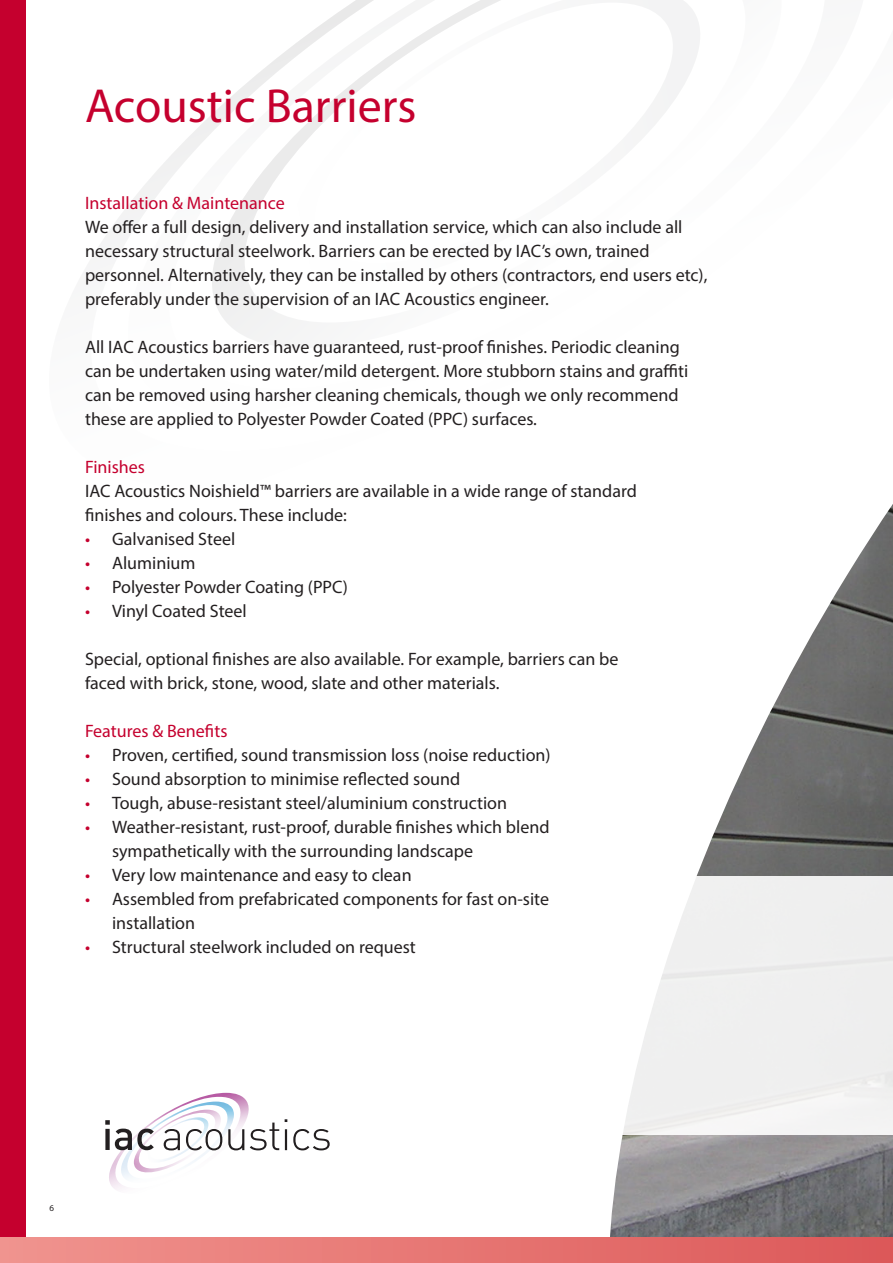
<style>
.page{position:relative;width:893px;height:1263px;background:#fff}
.page>*{position:absolute;margin:0;border:0;box-sizing:border-box;transform-origin:0 0}
.t1{font:48px "Myriad Pro";color:#c5002e}
.t2{font:18px/24px "Myriad Pro";color:#231f20}
.t3{font:18px "Myriad Pro";color:#c5002e}
.t4{font:9px "Myriad Pro";color:#231f20}
.s1{color:#c5002e}
</style>
<div class="page">
<svg style="left:610px;top:504px;width:283px;height:733px"></svg>
<svg style="left:95px;top:144px;width:87px;height:109px"></svg>
<svg style="left:182px;top:65px;width:129px;height:282px"></svg>
<svg style="left:269px;top:0;width:431px;height:283px"></svg>
<hr style="left:285px;top:1129px;width:2px;height:21px;background:#221e1f">
<svg style="left:293px;top:1129px;width:37px;height:21px"></svg>
<svg style="left:105px;top:1092px;width:174px;height:98px"></svg>
<div style="left:0;top:0;width:26px;height:1263px;background:#c5002e"></div>
<div style="left:0;top:1237px;width:893px;height:26px;background:linear-gradient(to right,#f1948f,#dc5858)"></div>
<p class="t1" style="left:85px;top:76px;width:333px">Acoustic Barriers</p>
<p class="t3" style="left:85px;top:192px;width:201px">Installation &amp; Maintenance</p>
<p class="t2" style="left:85px;top:215px;width:624px">We offer a full design, delivery and installation service, which can also include all necessary structural steelwork. Barriers can be erected by IAC’s own, trained personnel. Alternatively, they can be installed by others (contractors, end users etc), preferably under the supervision of an IAC Acoustics engineer.</p>
<p class="t2" style="left:85px;top:335px;width:605px">All IAC Acoustics barriers have guaranteed, rust-proof finishes. Periodic cleaning can be undertaken using water/mild detergent. More stubborn stains and graffiti can be removed using harsher cleaning chemicals, though we only recommend these are applied to Polyester Powder Coated (PPC) surfaces.</p>
<p class="t3" style="left:85px;top:456px;width:61px">Finishes</p>
<p class="t2" style="left:85px;top:479px;width:553px">IAC Acoustics Noishield™ barriers are available in a wide range of standard finishes and colours. These include:</p>
<p class="t2" style="left:85px;top:527px;width:152px"><span class="s1">•</span> Galvanised Steel</p>
<p class="t2" style="left:85px;top:551px;width:112px"><span class="s1">•</span> Aluminium</p>
<p class="t2" style="left:85px;top:575px;width:264px"><span class="s1">•</span> Polyester Powder Coating (PPC)</p>
<p class="t2" style="left:85px;top:599px;width:163px"><span class="s1">•</span> Vinyl Coated Steel</p>
<p class="t2" style="left:85px;top:647px;width:535px">Special, optional finishes are also available. For example, barriers can be faced with brick, stone, wood, slate and other materials.</p>
<p class="t3" style="left:85px;top:720px;width:144px">Features &amp; Benefits</p>
<p class="t2" style="left:85px;top:743px;width:467px"><span class="s1">•</span> Proven, certified, sound transmission loss (noise reduction)</p>
<p class="t2" style="left:85px;top:767px;width:377px"><span class="s1">•</span> Sound absorption to minimise reflected sound</p>
<p class="t2" style="left:85px;top:791px;width:424px"><span class="s1">•</span> Tough, abuse-resistant steel/aluminium construction</p>
<p class="t2" style="left:112px;top:815px;width:439px;text-indent:-27px"><span class="s1">•</span> Weather-resistant, rust-proof, durable finishes which blend sympathetically with the surrounding landscape</p>
<p class="t2" style="left:85px;top:863px;width:328px"><span class="s1">•</span> Very low maintenance and easy to clean</p>
<p class="t2" style="left:112px;top:887px;width:438px;text-indent:-27px"><span class="s1">•</span> Assembled from prefabricated components for fast on-site installation</p>
<p class="t2" style="left:85px;top:935px;width:332px"><span class="s1">•</span> Structural steelwork included on request</p>
<p class="t4" style="left:50px;top:1202px;width:6px">6</p>
</div>
